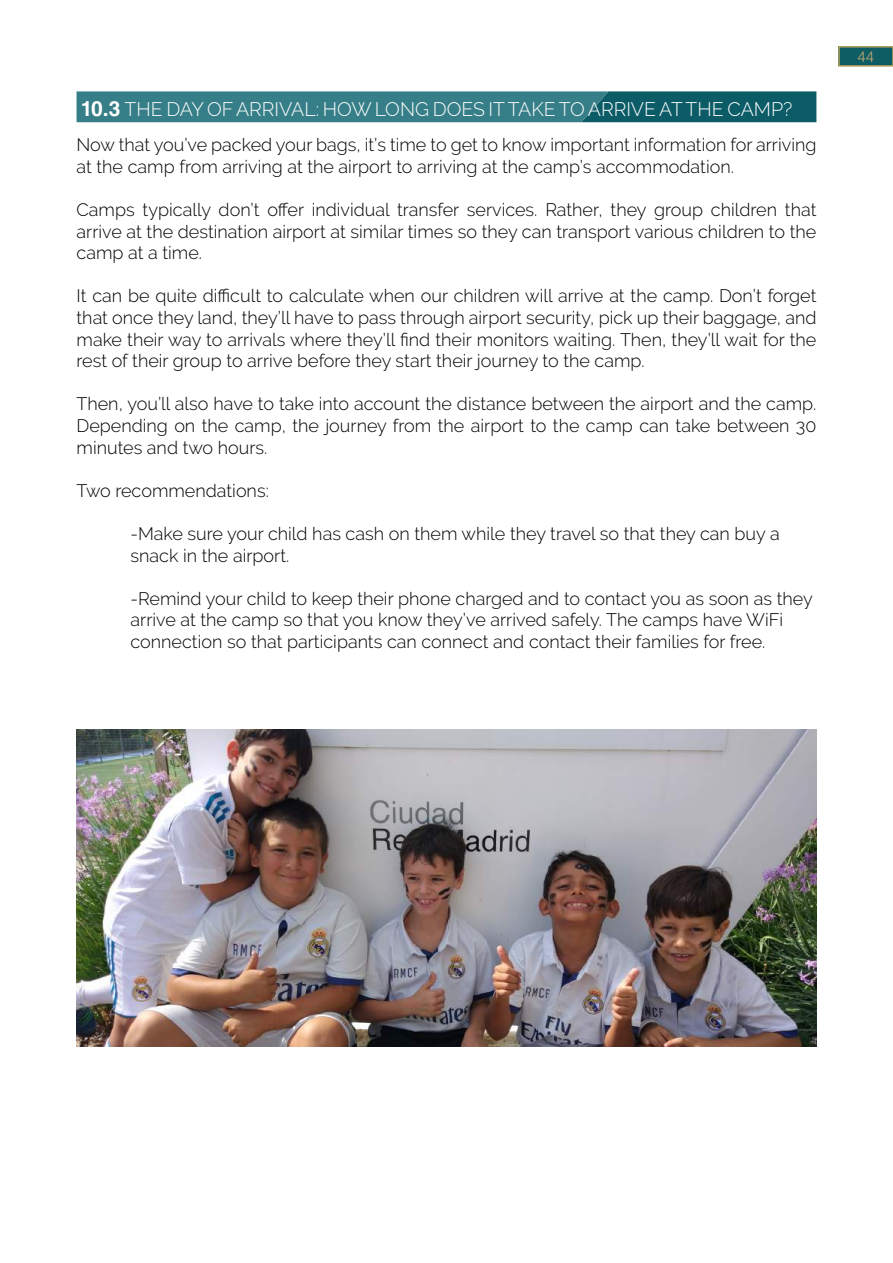
<style>
.page{position:relative;width:893px;height:1263px;background:#fff}
.page>*{position:absolute;margin:0;border:0;box-sizing:border-box;transform-origin:0 0}
.t1{font:300 19.5px "Raleway";color:#fff}
.t2{font:300 18px/21.6px "Raleway";color:#000}
.t3{font:300 15px "Helvetica LT Std";color:#bba86f}
.s1{font-family:"Helvetica LT Std";font-weight:700;font-size:21px}
</style>
<div class="page">
<div style="left:839px;top:47px;width:54px;height:19px;background:#0f5d64"></div>
<div style="left:838px;top:46px;width:55px;height:21px;border:2px solid #b5a15f"></div>
<img style="left:77px;top:729px;width:739px;height:317px">
<svg style="left:77px;top:91px;width:739px;height:31px;background:#2d767f"></svg>
<p class="t1" style="left:81px;top:97px;width:713px"><span class="s1">10.3</span> THE DAY OF ARRIVAL: HOW LONG DOES IT TAKE TO ARRIVE AT THE CAMP?</p>
<p class="t2" style="left:77px;top:134px;width:741px">Now that you’ve packed your bags, it’s time to get to know important information for arriving at the camp from arriving at the airport to arriving at the camp’s accommodation.</p>
<p class="t2" style="left:77px;top:199px;width:741px;text-align:justify">Camps typically don’t offer individual transfer services. Rather, they group children that arrive at the destination airport at similar times so they can transport various children to the camp at a time.</p>
<p class="t2" style="left:77px;top:285px;width:741px;text-align:justify">It can be quite difficult to calculate when our children will arrive at the camp. Don’t forget that once they land, they’ll have to pass through airport security, pick up their baggage, and make their way to arrivals where they’ll find their monitors waiting. Then, they’ll wait for the rest of their group to arrive before they start their journey to the camp.</p>
<p class="t2" style="left:77px;top:393px;width:741px;text-align:justify">Then, you’ll also have to take into account the distance between the airport and the camp.<br>Depending on the camp, the journey from the airport to the camp can take between 30 minutes and two hours.</p>
<p class="t2" style="left:77px;top:480px;width:194px">Two recommendations:</p>
<p class="t2" style="left:131px;top:523px;width:651px">-Make sure your child has cash on them while they travel so that they can buy a snack in the airport.</p>
<p class="t2" style="left:131px;top:588px;width:684px">-Remind your child to keep their phone charged and to contact you as soon as they arrive at the camp so that you know they’ve arrived safely. The camps have WiFi connection so that participants can connect and contact their families for free.</p>
<p class="t3" style="left:858px;top:47px;width:18px">44</p>
</div>
